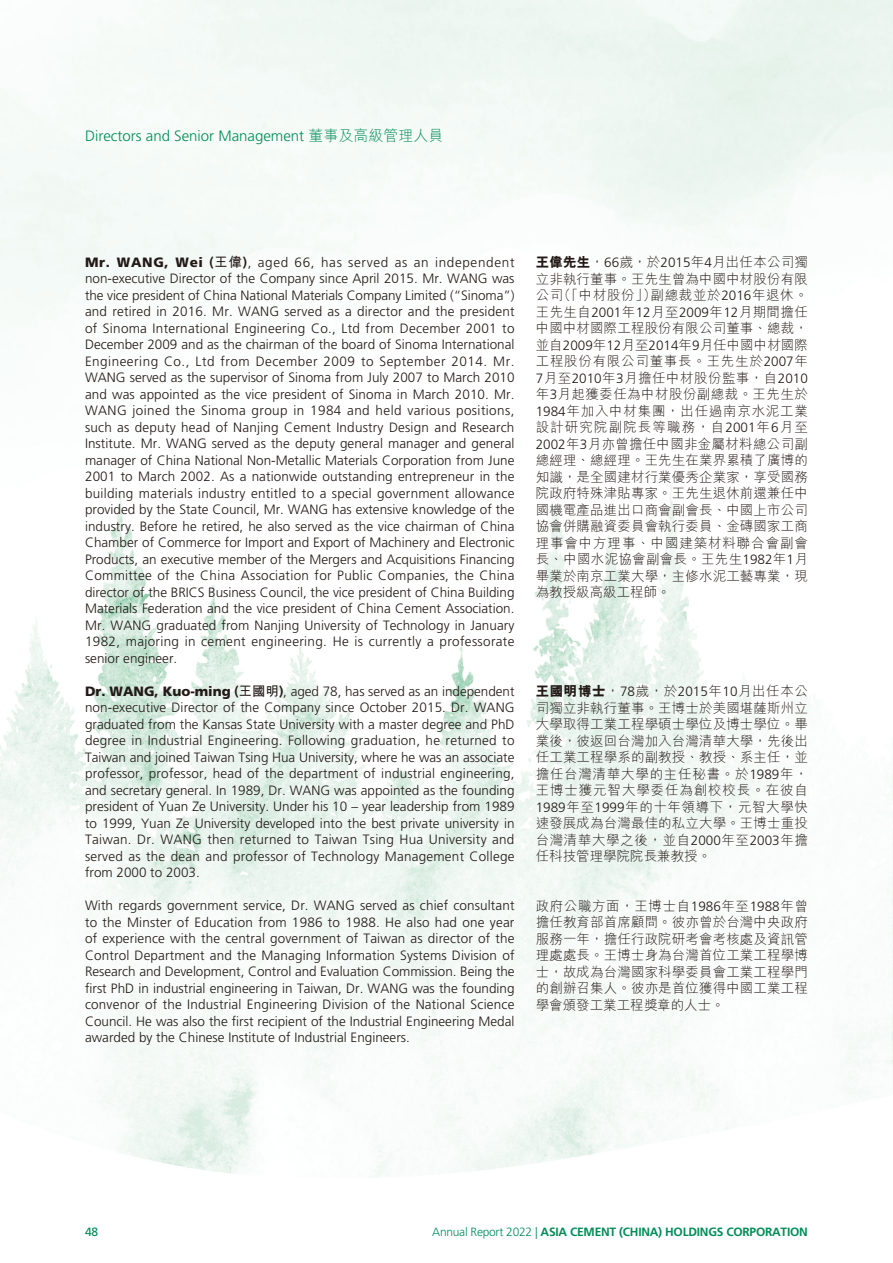
<style>
.page{position:relative;width:893px;height:1263px;background:#fff}
.page>*{position:absolute;margin:0;border:0;box-sizing:border-box;transform-origin:0 0}
.t1{font:300 15px "Frutiger LT Std";color:#008d5a}
.t2{font:300 13.5px/16.5px "Frutiger LT Std";color:#231916;text-align:justify}
.t3{font:13.5px/16.5px "M Hei HK Light E Ten B5 H";letter-spacing:.01em;color:#231916;text-align:justify}
.t4{font:700 12px "Frutiger LT Std";letter-spacing:-.02em;color:#008d5a}
.t5{font:12px "Frutiger LT Std";color:#008d5a}
.s1{font-family:"M Hei HK Light E Ten B5 H";font-weight:400}
.s2{font-weight:900}
.s3{font-family:"Vectora LT Std";font-weight:700}
.s4{font-family:"M Hei HK Bold E Ten B5 H";font-weight:400}
.s5{font-family:"M Hei HK Xbold E Ten B5 H"}
.s6{font-family:"Frutiger LT Std";font-weight:300}
.s7{font-weight:300}
</style>
<div class="page">
<img style="left:0;top:0;width:893px;height:1177px">
<p class="t1" style="left:85px;top:128px;width:360px">Directors and Senior Management <span class="s1">董事及高級管理人員</span></p>
<p class="t2" style="left:85px;top:254px;width:431px"><span class="s2">Mr. WANG, Wei</span> <span class="s3">(</span><span class="s4">王偉</span><span class="s3">)</span>, aged 66, has served as an independent non-executive Director of the Company since April 2015. Mr. WANG was the vice president of China National Materials Company Limited (“Sinoma”) and retired in 2016. Mr. WANG served as a director and the president of Sinoma International Engineering Co., Ltd from December 2001 to December 2009 and as the chairman of the board of Sinoma International Engineering Co., Ltd from December 2009 to September 2014. Mr.<br>WANG served as the supervisor of Sinoma from July 2007 to March 2010 and was appointed as the vice president of Sinoma in March 2010. Mr.<br>WANG joined the Sinoma group in 1984 and held various positions, such as deputy head of Nanjing Cement Industry Design and Research Institute. Mr. WANG served as the deputy general manager and general manager of China National Non-Metallic Materials Corporation from June 2001 to March 2002. As a nationwide outstanding entrepreneur in the building materials industry entitled to a special government allowance provided by the State Council, Mr. WANG has extensive knowledge of the industry. Before he retired, he also served as the vice chairman of China Chamber of Commerce for Import and Export of Machinery and Electronic Products, an executive member of the Mergers and Acquisitions Financing Committee of the China Association for Public Companies, the China director of the BRICS Business Council, the vice president of China Building Materials Federation and the vice president of China Cement Association.<br>Mr. WANG graduated from Nanjing University of Technology in January 1982, majoring in cement engineering. He is currently a professorate senior engineer.</p>
<p class="t2" style="left:85px;top:683px;width:431px"><span class="s2">Dr. WANG, Kuo-ming</span> <span class="s3">(</span><span class="s4">王國明</span><span class="s3">)</span>, aged 78, has served as an independent non-executive Director of the Company since October 2015. Dr. WANG graduated from the Kansas State University with a master degree and PhD degree in Industrial Engineering. Following graduation, he returned to Taiwan and joined Taiwan Tsing Hua University, where he was an associate professor, professor, head of the department of industrial engineering, and secretary general. In 1989, Dr. WANG was appointed as the founding president of Yuan Ze University. Under his 10 – year leadership from 1989 to 1999, Yuan Ze University developed into the best private university in Taiwan. Dr. WANG then returned to Taiwan Tsing Hua University and served as the dean and professor of Technology Management College from 2000 to 2003.</p>
<p class="t2" style="left:85px;top:898px;width:431px">With regards government service, Dr. WANG served as chief consultant to the Minster of Education from 1986 to 1988. He also had one year of experience with the central government of Taiwan as director of the Control Department and the Managing Information Systems Division of Research and Development, Control and Evaluation Commission. Being the first PhD in industrial engineering in Taiwan, Dr. WANG was the founding convenor of the Industrial Engineering Division of the National Science Council. He was also the first recipient of the Industrial Engineering Medal awarded by the Chinese Institute of Industrial Engineers.</p>
<p class="t3" style="left:536px;top:256px;width:274px"><span class="s5">王偉先生</span>，<span class="s6">66</span>歲，於<span class="s6">2015</span>年<span class="s6">4</span>月出任本公司獨立非執行董事。王先生曾為中國中材股份有限公司（「中材股份」）副總裁並於<span class="s6">2016</span>年退休。王先生自<span class="s6">2001</span>年<span class="s6">12</span>月至<span class="s6">2009</span>年<span class="s6">12</span>月期間擔任中國中材國際工程股份有限公司董事、總裁，並自<span class="s6">2009</span>年<span class="s6">12</span>月至<span class="s6">2014</span>年<span class="s6">9</span>月任中國中材國際工程股份有限公司董事長。王先生於<span class="s6">2007</span>年<span class="s6">7</span>月至<span class="s6">2010</span>年<span class="s6">3</span>月擔任中材股份監事，自<span class="s6">2010</span>年<span class="s6">3</span>月起獲委任為中材股份副總裁。王先生於<span class="s6">1984</span>年加入中材集團，出任過南京水泥工業設計研究院副院長等職務，自<span class="s6">2001</span>年<span class="s6">6</span>月至<span class="s6">2002</span>年<span class="s6">3</span>月亦曾擔任中國非金屬材料總公司副總經理、總經理。王先生在業界累積了廣博的知識，是全國建材行業優秀企業家，享受國務院政府特殊津貼專家。王先生退休前還兼任中國機電產品進出口商會副會長、中國上市公司協會併購融資委員會執行委員、金磚國家工商理事會中方理事、中國建築材料聯合會副會長、中國水泥協會副會長。王先生<span class="s6">1982</span>年<span class="s6">1</span>月畢業於南京工業大學，主修水泥工藝專業，現為教授級高級工程師。</p>
<p class="t3" style="left:536px;top:685px;width:274px"><span class="s5">王國明博士</span>，<span class="s6">78</span>歲，於<span class="s6">2015</span>年<span class="s6">10</span>月出任本公司獨立非執行董事。王博士於美國堪薩斯州立大學取得工業工程學碩士學位及博士學位。畢業後，彼返回台灣加入台灣清華大學，先後出任工業工程學系的副教授、教授、系主任，並擔任台灣清華大學的主任秘書。於<span class="s6">1989</span>年，王博士獲元智大學委任為創校校長。在彼自<span class="s6">1989</span>年至<span class="s6">1999</span>年的十年領導下，元智大學快速發展成為台灣最佳的私立大學。王博士重投台灣清華大學之後，並自<span class="s6">2000</span>年至<span class="s6">2003</span>年擔任科技管理學院院長兼教授。</p>
<p class="t3" style="left:536px;top:899px;width:274px">政府公職方面，王博士自<span class="s6">1986</span>年至<span class="s6">1988</span>年曾擔任教育部首席顧問。彼亦曾於台灣中央政府服務一年，擔任行政院研考會考核處及資訊管理處處長。王博士身為台灣首位工業工程學博士，故成為台灣國家科學委員會工業工程學門的創辦召集人。彼亦是首位獲得中國工業工程學會頒發工業工程獎章的人士。</p>
<p class="t5" style="left:85px;top:1226px;width:15px">48</p>
<p class="t4" style="left:432px;top:1226px;width:377px"><span class="s7">Annual Report 2022 |</span> ASIA CEMENT (CHINA) HOLDINGS CORPORATION</p>
</div>
